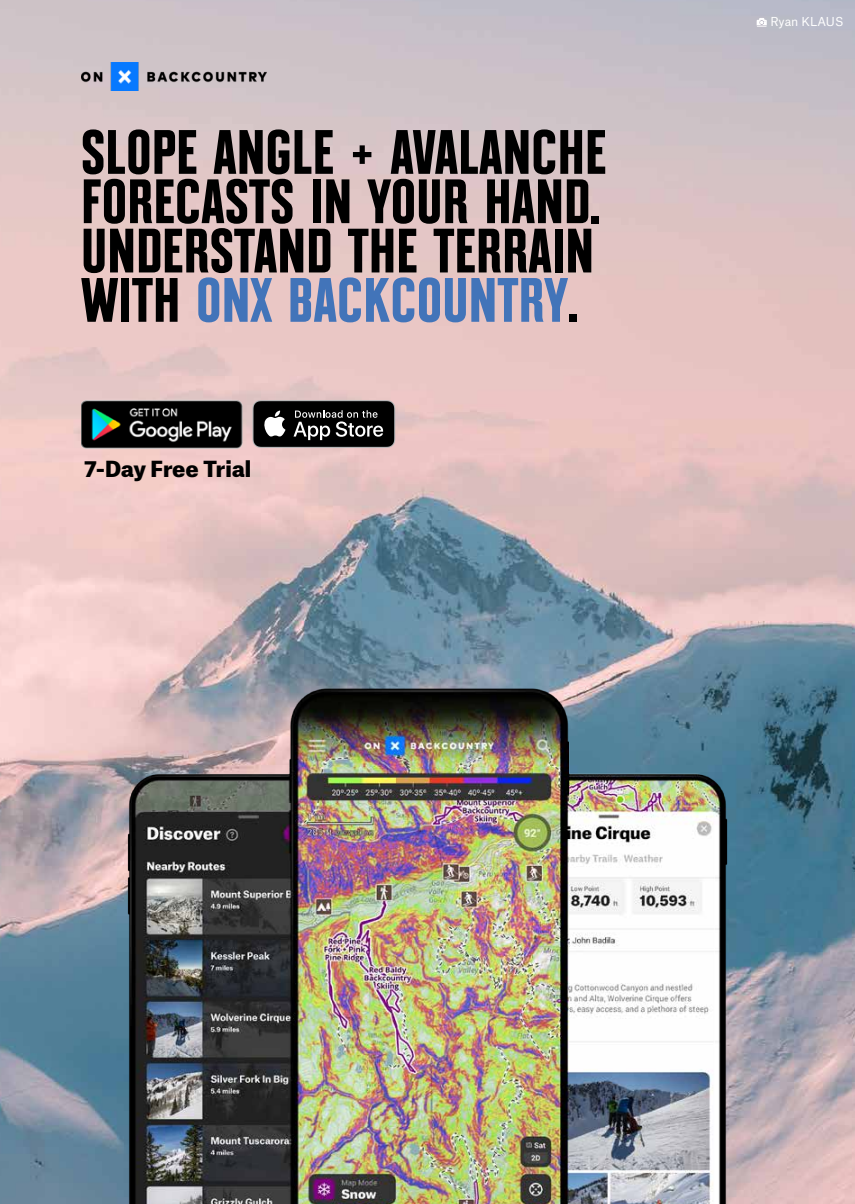
<style>
.page{position:relative;width:855px;height:1204px;background:#fff}
.page>*{position:absolute;margin:0;border:0;box-sizing:border-box;transform-origin:0 0}
.t1{font:700 condensed 62.5px/49.2px "Montefiore";color:#000}
.t2{font:900 21.25px "Atlas Grotesk";letter-spacing:-.005em;color:#000}
.t3{font:11.88px "Atlas Grotesk";color:#fff}
.s1{color:#4274b9}
</style>
<div class="page">
<img style="left:0;top:0;width:855px;height:1204px">
<img style="left:81px;top:63px;width:185px;height:27px">
<svg style="left:252px;top:400px;width:143px;height:48px;background:#333"></svg>
<svg style="left:757px;top:18px;width:10px;height:9px"></svg>
<img style="left:81px;top:394px;width:164px;height:60px">
<img style="left:23px;top:552px;width:809px;height:652px">
<p class="t1" style="left:81px;top:128px;width:527px">SLOPE ANGLE + AVALANCHE<br>FORECASTS IN YOUR HAND.<br>UNDERSTAND THE TERRAIN<br>WITH <span class="s1">ONX BACKCOUNTRY</span>.</p>
<p class="t2" style="left:84px;top:452px;width:168px">7-Day Free Trial</p>
<p class="t3" style="left:770px;top:11px;width:75px">Ryan KLAUS</p>
</div>
